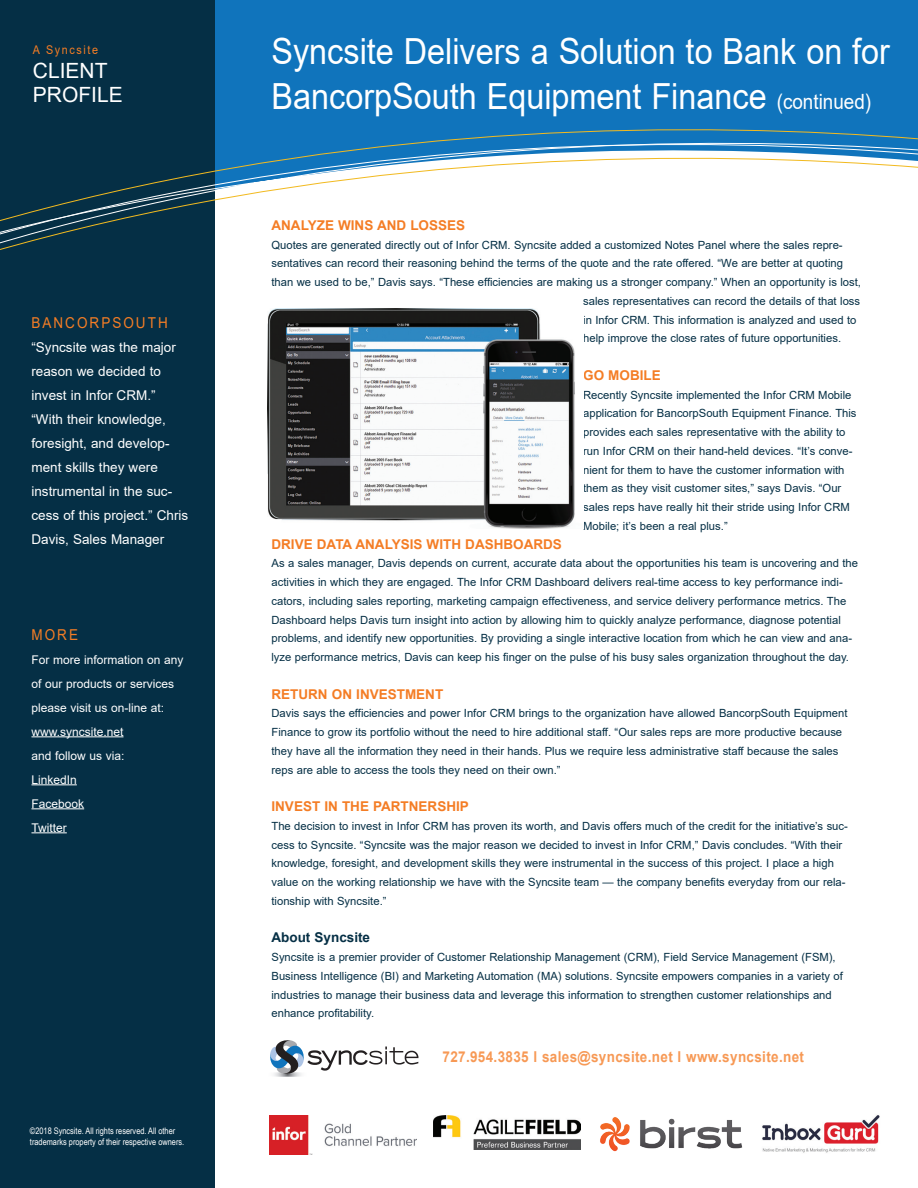
<style>
.page{position:relative;width:918px;height:1188px;background:#fff}
.page>*{position:absolute;margin:0;border:0;box-sizing:border-box;transform-origin:0 0}
.t1{font:36px/45px "Arial";color:#fff;scale:.9 1}
.t2{font:21px/24px "Arial";color:#fff}
.t3{font:700 15px "Arial";letter-spacing:.025em;color:#f79955;scale:.9 1}
.t4{font:15px "Arial";letter-spacing:.15em;color:#f47d25;scale:.9 1}
.t5{font:13.5px/24px "Arial";color:#fff}
.t6{font:700 13.5px "Arial";color:#f47d25}
.t7{font:700 13.5px "Arial";color:#052f45}
.t8{font:12px/24px "Arial";color:#fff}
.t9{font:12px "Arial";letter-spacing:.15em;color:#f47d25;scale:.9 1}
.t10{font:11.25px/18.8px "Arial";color:#052f45}
.t11{font:9px/10.8px "Arial Narrow";color:#fff}
.s1{font-size:21px}
</style>
<div class="page">
<div style="left:215px;top:0;width:703px;height:127px;background:#1074bc"></div>
<div style="left:0;top:0;width:215px;height:1188px;background:#052f45"></div>
<hr style="left:31px;top:736px;width:93px;height:1px;background:#fff">
<hr style="left:31px;top:784px;width:46px;height:1px;background:#fff">
<hr style="left:31px;top:808px;width:53px;height:1px;background:#fff">
<hr style="left:31px;top:832px;width:36px;height:1px;background:#fff">
<svg style="left:0;top:127px;width:918px;height:123px"></svg>
<img style="left:274px;top:1074px;width:28px;height:3px">
<svg style="left:270px;top:1040px;width:148px;height:34px"></svg>
<img style="left:267px;top:309px;width:308px;height:220px">
<img style="left:270px;top:1115px;width:147px;height:39px">
<img style="left:434px;top:1115px;width:147px;height:34px">
<img style="left:600px;top:1117px;width:143px;height:35px">
<img style="left:762px;top:1115px;width:118px;height:38px">
<p class="t9" style="left:33px;top:42px;width:74px">A Syncsite</p>
<h2 class="t2" style="left:33px;top:58px;width:91px">CLIENT<br>PROFILE</h2>
<h3 class="t4" style="left:31px;top:312px;width:153px">BANCORPSOUTH</h3>
<p class="t5" style="left:31px;top:335px;width:158px">“Syncsite was the major reason we decided to invest in Infor CRM.” “With their knowledge, foresight, and develop&shy;ment skills they were instrumental in the suc&shy;cess of this project.” Chris<br>Davis, Sales Manager</p>
<h3 class="t4" style="left:31px;top:624px;width:53px">MORE</h3>
<p class="t8" style="left:31px;top:647px;width:154px">For more information on any of our products or services please visit us on-line at: www.syncsite.net<br>and follow us via:<br>LinkedIn<br>Facebook<br>Twitter</p>
<p class="t11" style="left:30px;top:1125px;width:156px">©2018 Syncsite. All rights reserved. All other trademarks property of their respective owners.</p>
<h1 class="t1" style="left:271px;top:29px;width:689px">Syncsite Delivers a Solution to Bank on for<br>BancorpSouth Equipment Finance <span class="s1">(continued)</span></h1>
<p class="t6" style="left:271px;top:216px;width:195px">ANALYZE WINS AND LOSSES</p>
<p class="t10" style="left:271px;top:235px;width:573px">Quotes are generated directly out of Infor CRM. Syncsite added a customized Notes Panel where the sales repre-</p>
<p class="t10" style="left:271px;top:254px;width:573px">sentatives can record their reasoning behind the terms of the quote and the rate offered. “We are better at quoting</p>
<p class="t10" style="left:271px;top:273px;width:591px">than we used to be,” Davis says. “These efficiencies are making us a stronger company.” When an opportunity is lost,</p>
<p class="t10" style="left:583px;top:291px;width:279px">sales representatives can record the details of that loss</p>
<p class="t10" style="left:583px;top:310px;width:275px">in Infor CRM. This information is analyzed and used to</p>
<p class="t10" style="left:583px;top:329px;width:259px">help improve the close rates of future opportunities.</p>
<p class="t6" style="left:583px;top:366px;width:79px">GO MOBILE</p>
<p class="t10" style="left:583px;top:385px;width:275px">Recently Syncsite implemented the Infor CRM Mobile application for BancorpSouth Equipment Finance. This provides each sales representative with the ability to run Infor CRM on their hand-held devices. “It’s conve&shy;nient for them to have the customer information with them as they visit customer sites,” says Davis. “Our sales reps have really hit their stride using Infor CRM Mobile; it’s been a real plus.”</p>
<p class="t6" style="left:271px;top:534px;width:292px">DRIVE DATA ANALYSIS WITH DASHBOARDS</p>
<p class="t10" style="left:271px;top:554px;width:588px">As a sales manager, Davis depends on current, accurate data about the opportunities his team is uncovering and the activities in which they are engaged. The Infor CRM Dashboard delivers real-time access to key performance indi&shy;cators, including sales reporting, marketing campaign effectiveness, and service delivery performance metrics. The Dashboard helps Davis turn insight into action by allowing him to quickly analyze performance, diagnose potential problems, and identify new opportunities. By providing a single interactive location from which he can view and ana&shy;lyze performance metrics, Davis can keep his finger on the pulse of his busy sales organization throughout the day.</p>
<p class="t6" style="left:271px;top:684px;width:173px">RETURN ON INVESTMENT</p>
<p class="t10" style="left:271px;top:704px;width:578px">Davis says the efficiencies and power Infor CRM brings to the organization have allowed BancorpSouth Equipment Finance to grow its portfolio without the need to hire additional staff. “Our sales reps are more productive because they have all the information they need in their hands. Plus we require less administrative staff because the sales reps are able to access the tools they need on their own.”</p>
<p class="t6" style="left:271px;top:797px;width:199px">INVEST IN THE PARTNERSHIP</p>
<p class="t10" style="left:271px;top:816px;width:578px">The decision to invest in Infor CRM has proven its worth, and Davis offers much of the credit for the initiative’s suc&shy;cess to Syncsite. “Syncsite was the major reason we decided to invest in Infor CRM,” Davis concludes. “With their knowledge, foresight, and development skills they were instrumental in the success of this project. I place a high value on the working relationship we have with the Syncsite team — the company benefits everyday from our rela&shy;tionship with Syncsite.”</p>
<p class="t7" style="left:271px;top:928px;width:100px">About Syncsite</p>
<p class="t10" style="left:271px;top:948px;width:573px">Syncsite is a premier provider of Customer Relationship Management (CRM), Field Service Management (FSM), Business Intelligence (BI) and Marketing Automation (MA) solutions. Syncsite empowers companies in a variety of industries to manage their business data and leverage this information to strengthen customer relationships and enhance profitability.</p>
<h3 class="t3" style="left:442px;top:1046px;width:403px">727.954.3835 l sales@syncsite.net l www.syncsite.net</h3>
</div>
